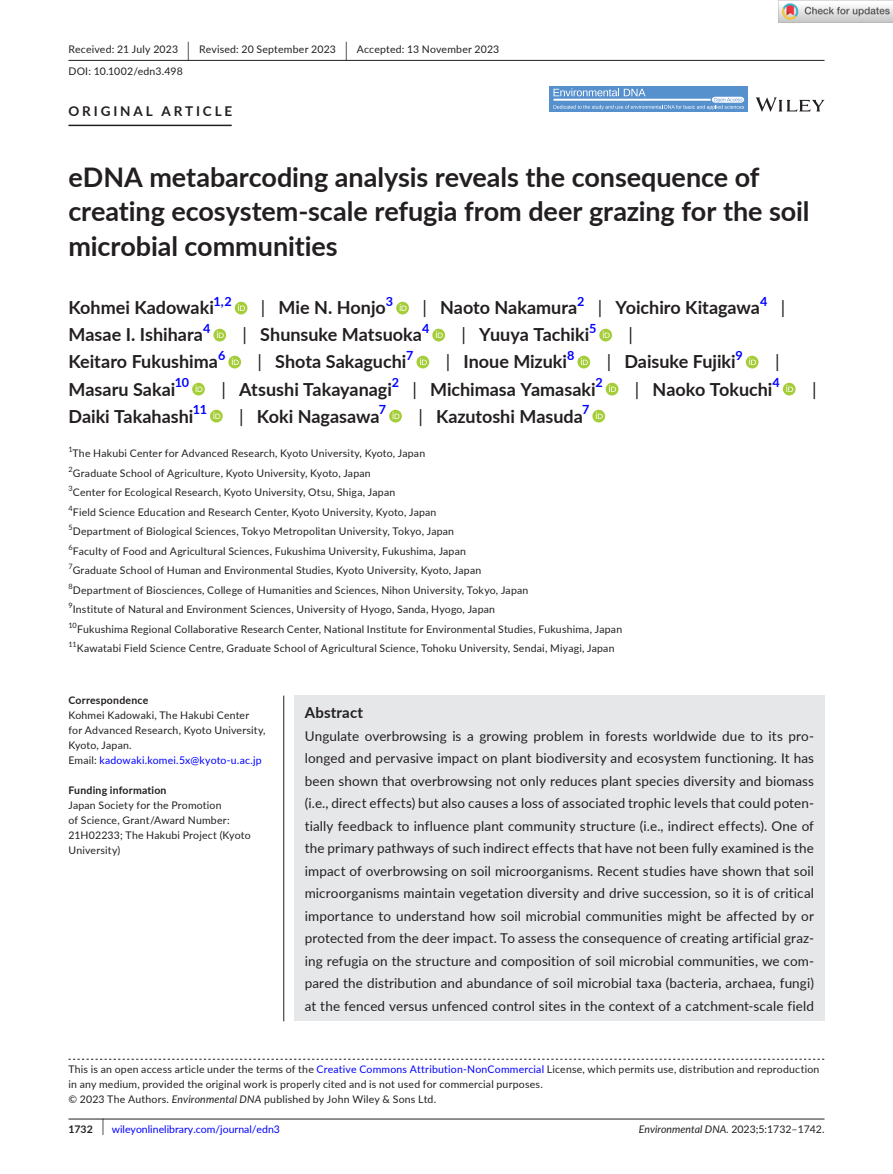
<style>
.page{position:relative;width:893px;height:1174px;background:#fff}
.page>*{position:absolute;margin:0;border:0;box-sizing:border-box;transform-origin:0 0}
.t1{font:700 27px/34.5px "Lato";letter-spacing:-.005em;color:#231f20}
.t2{font:700 18px "Lato";color:#231f20}
.t3{font:18px "Lato";color:#231f20}
.t4{font:700 15px "Lato";letter-spacing:.015em;color:#231f20}
.t5{font:13.5px/22.5px "Lato";letter-spacing:.01em;color:#231f20;text-align:justify}
.t6{font:700 13.5px "Lato";letter-spacing:.215em;color:#231f20}
.t7{font:700 12.6px "Lato";color:#00f}
.t8{font:10.5px/19.5px "Lato";letter-spacing:.02em;color:#231f20}
.t9{font:10.5px "Lato";color:#00f}
.t10{font:italic 10.5px "Lato";color:#231f20}
.t11{font:700 10.5px "Lato";letter-spacing:.02em;color:#231f20}
.s1{font-size:19.65px}
.s2{font-weight:400}
.s3{color:#00f}
.s4{font-style:italic}
.s5{font-weight:700;color:#231f20}
.s6{font-size:17.4px;color:#231f20}
.s7{font-style:normal}
</style>
<div class="page">
<hr style="left:68px;top:1118px;width:756px;height:1px;background:#231f20">
<svg style="left:756px;top:97px;width:68px;height:15px"></svg>
<div style="left:549px;top:86px;width:199px;height:26px;background:#5791cd"></div>
<svg style="left:553px;top:88px;width:191px;height:22px"></svg>
<hr style="left:68px;top:60px;width:756px;height:1px;background:#231f20">
<hr style="left:68px;top:125px;width:164px;height:1px;background:#231f20">
<div style="left:235px;top:302px;width:12px;height:12px;background:#a5cd39;border-radius:50%"></div>
<svg style="left:238px;top:304px;width:7px;height:7px"></svg>
<svg style="left:396px;top:302px;width:13px;height:12px"></svg>
<svg style="left:400px;top:304px;width:7px;height:7px"></svg>
<div style="left:213px;top:329px;width:13px;height:12px;background:#a5cd39;border-radius:50%"></div>
<svg style="left:217px;top:331px;width:7px;height:7px"></svg>
<svg style="left:432px;top:329px;width:13px;height:12px"></svg>
<svg style="left:436px;top:331px;width:7px;height:7px"></svg>
<svg style="left:599px;top:329px;width:13px;height:12px"></svg>
<svg style="left:603px;top:331px;width:7px;height:7px"></svg>
<svg style="left:228px;top:356px;width:13px;height:12px"></svg>
<svg style="left:232px;top:358px;width:7px;height:7px"></svg>
<div style="left:416px;top:356px;width:13px;height:12px;background:#a5cd39;border-radius:50%"></div>
<svg style="left:420px;top:358px;width:7px;height:7px"></svg>
<div style="left:577px;top:356px;width:13px;height:12px;background:#a5cd39;border-radius:50%"></div>
<svg style="left:581px;top:358px;width:7px;height:7px"></svg>
<div style="left:746px;top:356px;width:12px;height:12px;background:#a5cd39;border-radius:50%"></div>
<svg style="left:749px;top:358px;width:7px;height:7px"></svg>
<svg style="left:192px;top:383px;width:13px;height:12px"></svg>
<svg style="left:196px;top:385px;width:6px;height:7px"></svg>
<div style="left:606px;top:383px;width:12px;height:12px;background:#a5cd39;border-radius:50%"></div>
<svg style="left:609px;top:385px;width:7px;height:7px"></svg>
<div style="left:783px;top:383px;width:13px;height:12px;background:#a5cd39;border-radius:50%"></div>
<svg style="left:786px;top:385px;width:7px;height:7px"></svg>
<svg style="left:210px;top:410px;width:13px;height:12px"></svg>
<svg style="left:213px;top:412px;width:7px;height:7px"></svg>
<svg style="left:389px;top:410px;width:13px;height:12px"></svg>
<svg style="left:393px;top:412px;width:6px;height:7px"></svg>
<div style="left:592px;top:410px;width:13px;height:12px;background:#a5cd39;border-radius:50%"></div>
<svg style="left:596px;top:412px;width:7px;height:7px"></svg>
<svg style="left:68px;top:1058px;width:756px;height:1px"></svg>
<div style="left:294px;top:695px;width:530px;height:326px;background:#e6e7e9"></div>
<hr style="left:283px;top:695px;width:1px;height:326px;background:#231f20">
<img style="left:779px;top:0;width:114px;height:23px">
<p class="t8" style="left:68px;top:38px;width:432px;line-height:21.8px">Received: 21 July 2023 <span class="s1">|</span> Revised: 20 September 2023 <span class="s1">|</span> Accepted: 13 November 2023<br>DOI: 10.1002/edn3.498</p>
<p class="t6" style="left:68px;top:101px;width:165px">ORIGINAL ARTICLE</p>
<h1 class="t1" style="left:68px;top:159px;width:743px">eDNA metabarcoding analysis reveals the consequence of creating ecosystem-scale refugia from deer grazing for the soil microbial communities</h1>
<h2 class="t2" style="left:68px;top:295px;width:147px">Kohmei Kadowaki</h2>
<p class="t7" style="left:213px;top:292px;width:20px">1,2</p>
<h2 class="t2" style="left:261px;top:295px;width:126px"><span class="s2">|</span> Mie N. Honjo</h2>
<p class="t7" style="left:386px;top:292px;width:9px">3</p>
<h2 class="t2" style="left:422px;top:295px;width:156px"><span class="s2">|</span> Naoto Nakamura</h2>
<p class="t7" style="left:577px;top:292px;width:9px">2</p>
<h2 class="t2" style="left:598px;top:295px;width:163px"><span class="s2">|</span> Yoichiro Kitagawa</h2>
<p class="t7" style="left:760px;top:292px;width:9px">4</p>
<h2 class="t3" style="left:781px;top:295px;width:6px">|</h2>
<h2 class="t2" style="left:68px;top:322px;width:136px">Masae I. Ishihara</h2>
<p class="t7" style="left:203px;top:319px;width:9px">4</p>
<h2 class="t2" style="left:243px;top:322px;width:181px"><span class="s2">|</span> Shunsuke Matsuoka</h2>
<p class="t7" style="left:422px;top:319px;width:9px">4</p>
<h2 class="t2" style="left:462px;top:322px;width:129px"><span class="s2">|</span> Yuuya Tachiki</h2>
<p class="t7" style="left:589px;top:319px;width:9px">5</p>
<h2 class="t3" style="left:629px;top:322px;width:6px">|</h2>
<h2 class="t2" style="left:68px;top:349px;width:151px">Keitaro Fukushima</h2>
<p class="t7" style="left:218px;top:346px;width:9px">6</p>
<h2 class="t2" style="left:258px;top:349px;width:150px"><span class="s2">|</span> Shota Sakaguchi</h2>
<p class="t7" style="left:406px;top:346px;width:9px">7</p>
<h2 class="t2" style="left:446px;top:349px;width:123px"><span class="s2">|</span> Inoue Mizuki</h2>
<p class="t7" style="left:567px;top:346px;width:9px">8</p>
<h2 class="t2" style="left:607px;top:349px;width:131px"><span class="s2">|</span> Daisuke Fujiki</h2>
<p class="t7" style="left:735px;top:346px;width:9px">9</p>
<h2 class="t3" style="left:775px;top:349px;width:6px">|</h2>
<h2 class="t2" style="left:68px;top:376px;width:108px">Masaru Sakai</h2>
<p class="t7" style="left:175px;top:373px;width:16px">10</p>
<h2 class="t2" style="left:221px;top:376px;width:172px"><span class="s2">|</span> Atsushi Takayanagi</h2>
<p class="t7" style="left:392px;top:373px;width:9px">2</p>
<h2 class="t2" style="left:412px;top:376px;width:185px"><span class="s2">|</span> Michimasa Yamasaki</h2>
<p class="t7" style="left:595px;top:373px;width:9px">2</p>
<h2 class="t2" style="left:635px;top:376px;width:139px"><span class="s2">|</span> Naoko Tokuchi</h2>
<p class="t7" style="left:773px;top:373px;width:9px">4</p>
<h2 class="t3" style="left:812px;top:376px;width:6px">|</h2>
<h2 class="t2" style="left:68px;top:403px;width:140px">Daiki Takahashi<sup>11</sup></h2>
<h2 class="t2" style="left:239px;top:403px;width:148px"><span class="s2">|</span> Koki Nagasawa<sup>7</sup></h2>
<h2 class="t2" style="left:418px;top:403px;width:172px"><span class="s2">|</span> Kazutoshi Masuda<sup>7</sup></h2>
<p class="t8" style="left:68px;top:443px;width:555px"><sup>1</sup>The Hakubi Center for Advanced Research, Kyoto University, Kyoto, Japan<br><sup>2</sup>Graduate School of Agriculture, Kyoto University, Kyoto, Japan<br><sup>3</sup>Center for Ecological Research, Kyoto University, Otsu, Shiga, Japan<br><sup>4</sup>Field Science Education and Research Center, Kyoto University, Kyoto, Japan<br><sup>5</sup>Department of Biological Sciences, Tokyo Metropolitan University, Tokyo, Japan<br><sup>6</sup>Faculty of Food and Agricultural Sciences, Fukushima University, Fukushima, Japan<br><sup>7</sup>Graduate School of Human and Environmental Studies, Kyoto University, Kyoto, Japan<br><sup>8</sup>Department of Biosciences, College of Humanities and Sciences, Nihon University, Tokyo, Japan<br><sup>9</sup>Institute of Natural and Environment Sciences, University of Hyogo, Sanda, Hyogo, Japan<br><sup>10</sup>Fukushima Regional Collaborative Research Center, National Institute for Environmental Studies, Fukushima, Japan <sup>11</sup>Kawatabi Field Science Centre, Graduate School of Agricultural Science, Tohoku University, Sendai, Miyagi, Japan</p>
<p class="t11" style="left:68px;top:692px;width:81px">Correspondence</p>
<p class="t8" style="left:68px;top:707px;width:199px;line-height:15px">Kohmei Kadowaki, The Hakubi Center for Advanced Research, Kyoto University, Kyoto, Japan.<br>Email: <span class="s3">kadowaki.komei.5x@kyoto-u.ac.jp</span></p>
<p class="t11" style="left:68px;top:782px;width:100px">Funding information</p>
<p class="t8" style="left:68px;top:797px;width:184px;line-height:15px">Japan Society for the Promotion<br>of Science, Grant/Award Number:<br>21H02233; The Hakubi Project (Kyoto<br>University)</p>
<h3 class="t4" style="left:305px;top:701px;width:60px">Abstract</h3>
<p class="t5" style="left:305px;top:724px;width:511px">Ungulate overbrowsing is a growing problem in forests worldwide due to its pro&shy;longed and pervasive impact on plant biodiversity and ecosystem functioning. It has been shown that overbrowsing not only reduces plant species diversity and biomass (i.e., direct effects) but also causes a loss of associated trophic levels that could poten&shy;tially feedback to influence plant community structure (i.e., indirect effects). One of the primary pathways of such indirect effects that have not been fully examined is the impact of overbrowsing on soil microorganisms. Recent studies have shown that soil microorganisms maintain vegetation diversity and drive succession, so it is of critical importance to understand how soil microbial communities might be affected by or protected from the deer impact. To assess the consequence of creating artificial graz&shy;ing refugia on the structure and composition of soil microbial communities, we com&shy;pared the distribution and abundance of soil microbial taxa (bacteria, archaea, fungi) at the fenced versus unfenced control sites in the context of a catchment-scale field</p>
<p class="t8" style="left:68px;top:1061px;width:752px;line-height:15px">This is an open access article under the terms of the <span class="s3">Creative Commons Attribution-NonCommercial</span> License, which permits use, distribution and reproduction in any medium, provided the original work is properly cited and is not used for commercial purposes.<br>© 2023 The Authors. <span class="s4">Environmental DNA</span> published by John Wiley &amp; Sons Ltd.</p>
<p class="t9" style="left:68px;top:1121px;width:213px"><span class="s5">1732</span> <span class="s6">|</span> wileyonlinelibrary.com/journal/edn3</p>
<p class="t10" style="left:639px;top:1121px;width:187px">Environmental DNA. <span class="s7">2023;5:1732–1742.</span></p>
</div>
